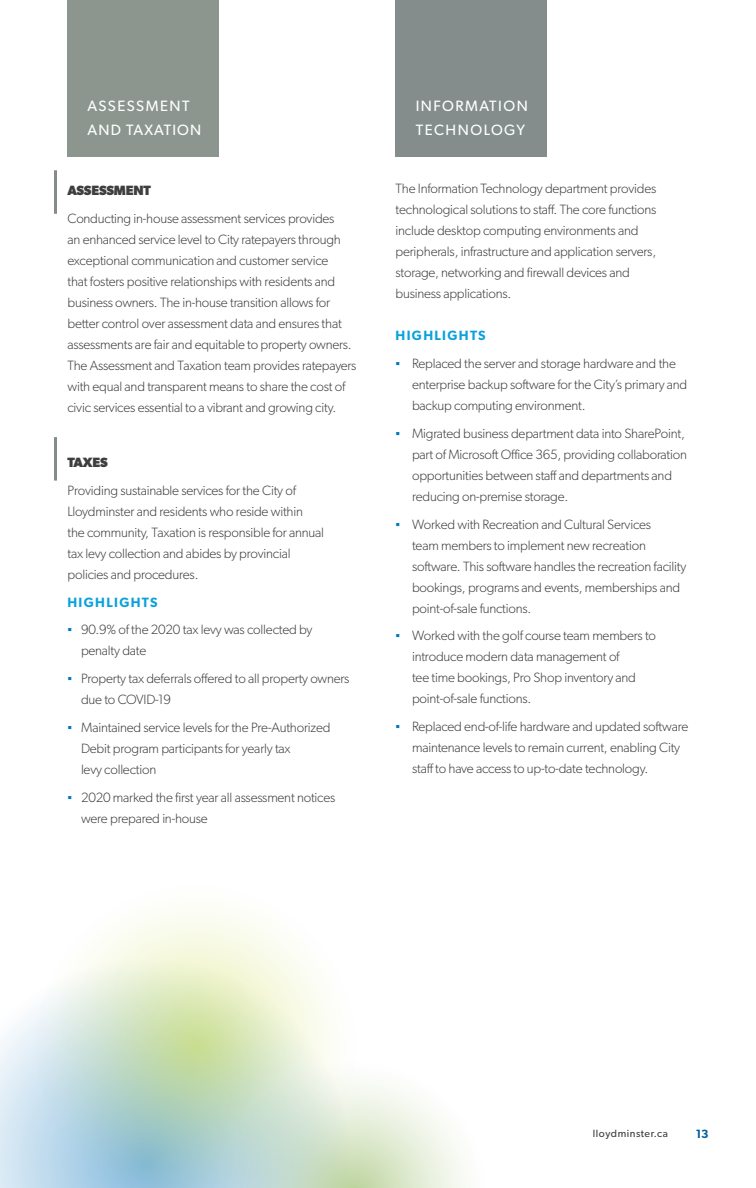
<style>
.page{position:relative;width:756px;height:1188px;background:#fff}
.page>*{position:absolute;margin:0;border:0;box-sizing:border-box;transform-origin:0 0}
.t1{font:15px/24px "Gibson";letter-spacing:.08em;color:#fff}
.t2{font:15px/24px "Gibson";letter-spacing:.1em;color:#fff}
.t3{font:300 13.5px/21px "Gibson";letter-spacing:-.015em;color:#3e3e3f}
.t4{font:600 13.5px "Gibson";letter-spacing:.1em;color:#0ba1dc}
.t5{font:700 13.5px "Gibson";letter-spacing:-.015em;color:#3e3e3f}
.t6{font:600 12px "Gibson";color:#015f9c}
.t7{font:10.5px "Gibson";letter-spacing:.05em;color:#3e3e3f}
.s1{font-family:"Arial";font-weight:400;color:#0078bf}
</style>
<div class="page">
<div style="left:68px;top:0;width:151px;height:157px;background:#8c968e"></div>
<hr style="left:54px;top:170px;width:3px;height:44px;background:#848c8c">
<hr style="left:54px;top:437px;width:3px;height:44px;background:#848c8c">
<div style="left:396px;top:0;width:151px;height:157px;background:#848c8c"></div>
<svg style="left:0;top:1017px;width:30px;height:171px;fill:#dbeaf5"></svg>
<svg style="left:30px;top:911px;width:300px;height:277px"></svg>
<svg style="left:219px;top:1058px;width:246px;height:130px"></svg>
<p class="t1" style="left:88px;top:94px;width:115px">ASSESSMENT<br>AND TAXATION</p>
<p class="t5" style="left:68px;top:182px;width:85px">ASSESSMENT</p>
<p class="t3" style="left:68px;top:207px;width:291px">Conducting in-house assessment services provides<br>an enhanced service level to City ratepayers through exceptional communication and customer service<br>that fosters positive relationships with residents and business owners. The in-house transition allows for better control over assessment data and ensures that assessments are fair and equitable to property owners.<br>The Assessment and Taxation team provides ratepayers with equal and transparent means to share the cost of civic services essential to a vibrant and growing city.</p>
<p class="t5" style="left:68px;top:455px;width:42px">TAXES</p>
<p class="t3" style="left:68px;top:480px;width:258px">Providing sustainable services for the City of Lloydminster and residents who reside within<br>the community, Taxation is responsible for annual tax levy collection and abides by provincial policies and procedures.</p>
<p class="t4" style="left:68px;top:594px;width:92px">HIGHLIGHTS</p>
<p class="t3" style="left:81px;top:619px;width:233px;text-indent:-14px"><span class="s1">▪</span> 90.9% of the 2020 tax levy was collected by penalty date</p>
<p class="t3" style="left:81px;top:668px;width:270px;text-indent:-14px"><span class="s1">▪</span> Property tax deferrals offered to all property owners due to COVID-19</p>
<p class="t3" style="left:81px;top:717px;width:251px;text-indent:-14px"><span class="s1">▪</span> Maintained service levels for the Pre-Authorized<br>Debit program participants for yearly tax<br>levy collection</p>
<p class="t3" style="left:81px;top:786px;width:256px;text-indent:-14px"><span class="s1">▪</span> 2020 marked the first year all assessment notices were prepared in-house</p>
<p class="t2" style="left:416px;top:94px;width:114px">INFORMATION<br>TECHNOLOGY</p>
<p class="t3" style="left:396px;top:178px;width:262px">The Information Technology department provides technological solutions to staff. The core functions include desktop computing environments and peripherals, infrastructure and application servers, storage, networking and firewall devices and business applications.</p>
<p class="t4" style="left:396px;top:328px;width:92px">HIGHLIGHTS</p>
<p class="t3" style="left:412px;top:353px;width:277px;text-indent:-16px"><span class="s1">▪</span> Replaced the server and storage hardware and the enterprise backup software for the City’s primary and backup computing environment.</p>
<p class="t3" style="left:412px;top:423px;width:277px;text-indent:-16px"><span class="s1">▪</span> Migrated business department data into SharePoint, part of Microsoft Office 365, providing collaboration opportunities between staff and departments and reducing on-premise storage.</p>
<p class="t3" style="left:412px;top:513px;width:276px;text-indent:-16px"><span class="s1">▪</span> Worked with Recreation and Cultural Services<br>team members to implement new recreation software. This software handles the recreation facility bookings, programs and events, memberships and point-of-sale functions.</p>
<p class="t3" style="left:412px;top:625px;width:246px;text-indent:-16px"><span class="s1">▪</span> Worked with the golf course team members to introduce modern data management of<br>tee time bookings, Pro Shop inventory and point-of-sale functions.</p>
<p class="t3" style="left:412px;top:716px;width:278px;text-indent:-16px"><span class="s1">▪</span> Replaced end-of-life hardware and updated software maintenance levels to remain current, enabling City staff to have access to up-to-date technology.</p>
<p class="t7" style="left:593px;top:1127px;width:77px">lloydminster.ca</p>
<p class="t6" style="left:696px;top:1127px;width:14px">13</p>
</div>
